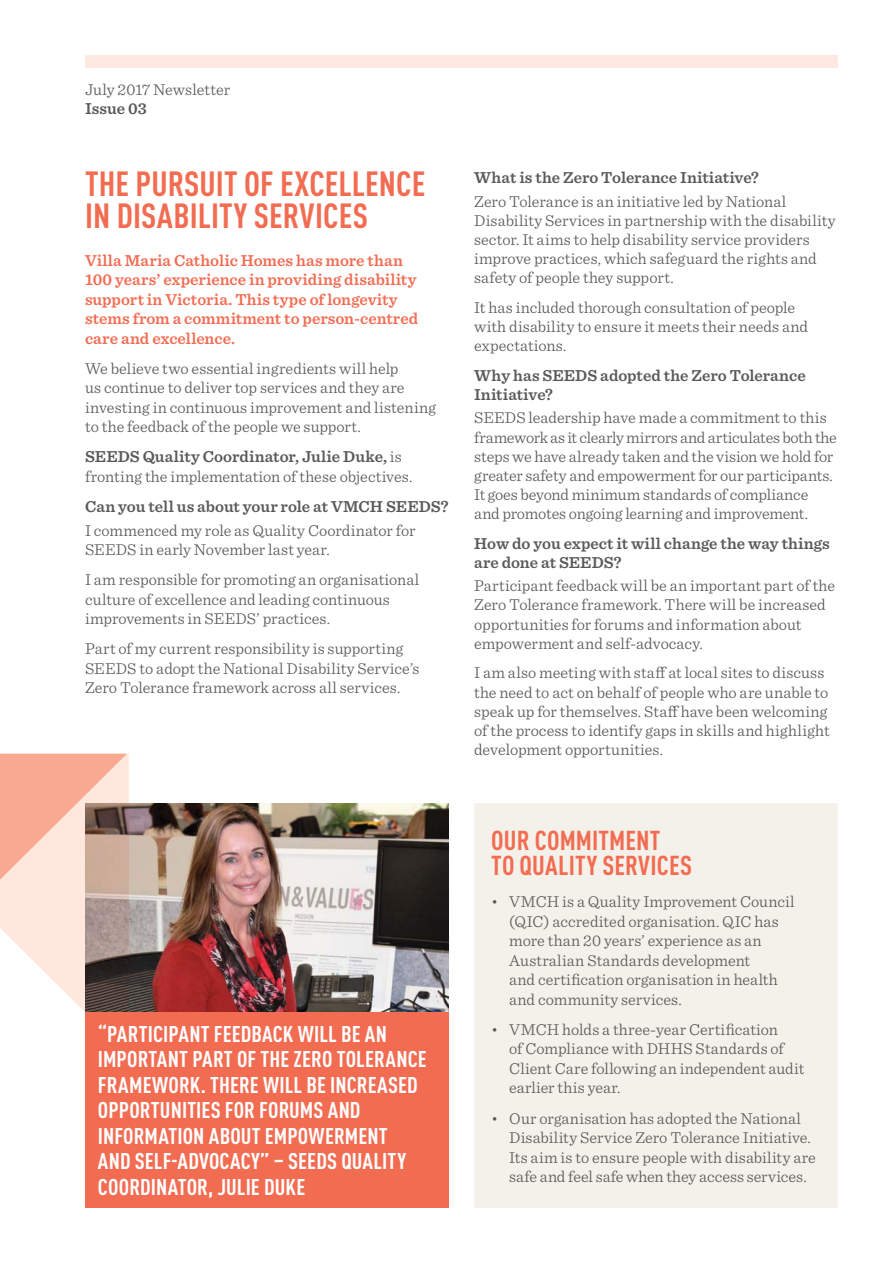
<style>
.page{position:relative;width:893px;height:1263px;background:#fff}
.page>*{position:absolute;margin:0;border:0;box-sizing:border-box;transform-origin:0 0}
.t1{font:700 condensed 34.5px/31.5px "DIN Pro";letter-spacing:.005em;color:#f26c52}
.t2{font:700 condensed 27px/25.5px "DIN Pro";letter-spacing:.005em;color:#f26c52}
.t3{font:700 condensed 22.5px/25.5px "DIN Pro";letter-spacing:.005em;color:#fff}
.t4{font:300 16.5px/19.5px "Sentinel";color:#58595b}
.t5{font:600 16.5px/19.2px "Sentinel";color:#58595b}
.t6{font:600 16.5px/19.5px "Sentinel";color:#f26c52}
.s1{font-weight:600}
</style>
<div class="page">
<img style="left:129px;top:803px;width:320px;height:209px">
<svg style="left:0;top:754px;width:129px;height:258px;background:#debcb0"></svg>
<div style="left:85px;top:1012px;width:364px;height:196px;background:#f26c52"></div>
<div style="left:474px;top:803px;width:364px;height:405px;background:#f4f1ea"></div>
<div style="left:85px;top:55px;width:753px;height:13px;background:#fde9e1"></div>
<p class="t4" style="left:85px;top:81px;width:147px">July 2017 Newsletter</p>
<p class="t5" style="left:85px;top:101px;width:63px">Issue 03</p>
<h1 class="t1" style="left:85px;top:173px;width:342px">THE PURSUIT OF EXCELLENCE<br>IN DISABILITY SERVICES</h1>
<p class="t6" style="left:85px;top:252px;width:335px">Villa Maria Catholic Homes has more than 100 years’ experience in providing disability support in Victoria. This type of longevity stems from a commitment to person-centred care and excellence.</p>
<p class="t4" style="left:85px;top:360px;width:353px">We believe two essential ingredients will help<br>us continue to deliver top services and they are investing in continuous improvement and listening to the feedback of the people we support.</p>
<p class="t4" style="left:85px;top:449px;width:329px"><span class="s1">SEEDS Quality Coordinator, Julie Duke,</span> is fronting the implementation of these objectives.</p>
<p class="t5" style="left:85px;top:498px;width:365px">Can you tell us about your role at VMCH SEEDS?</p>
<p class="t4" style="left:85px;top:522px;width:332px">I commenced my role as Quality Coordinator for<br>SEEDS in early November last year.</p>
<p class="t4" style="left:85px;top:572px;width:336px">I am responsible for promoting an organisational culture of excellence and leading continuous improvements in SEEDS’ practices.</p>
<p class="t4" style="left:85px;top:641px;width:336px">Part of my current responsibility is supporting<br>SEEDS to adopt the National Disability Service’s<br>Zero Tolerance framework across all services.</p>
<p class="t5" style="left:474px;top:170px;width:286px">What is the Zero Tolerance Initiative?</p>
<p class="t4" style="left:474px;top:193px;width:363px">Zero Tolerance is an initiative led by National Disability Services in partnership with the disability sector. It aims to help disability service providers improve practices, which safeguard the rights and safety of people they support.</p>
<p class="t4" style="left:474px;top:299px;width:335px">It has included thorough consultation of people with disability to ensure it meets their needs and expectations.</p>
<p class="t5" style="left:474px;top:367px;width:333px">Why has SEEDS adopted the Zero Tolerance<br>Initiative?</p>
<p class="t4" style="left:474px;top:410px;width:364px">SEEDS leadership have made a commitment to this framework as it clearly mirrors and articulates both the steps we have already taken and the vision we hold for greater safety and empowerment for our participants.<br>It goes beyond minimum standards of compliance and promotes ongoing learning and improvement.</p>
<p class="t5" style="left:474px;top:535px;width:357px">How do you expect it will change the way things are done at SEEDS?</p>
<p class="t4" style="left:474px;top:578px;width:362px">Participant feedback will be an important part of the Zero Tolerance framework. There will be increased opportunities for forums and information about empowerment and self-advocacy.</p>
<p class="t4" style="left:474px;top:665px;width:357px">I am also meeting with staff at local sites to discuss the need to act on behalf of people who are unable to speak up for themselves. Staff have been welcoming of the process to identify gaps in skills and highlight development opportunities.</p>
<h3 class="t3" style="left:98px;top:1024px;width:331px">“PARTICIPANT FEEDBACK WILL BE AN<br>IMPORTANT PART OF THE ZERO TOLERANCE<br>FRAMEWORK. THERE WILL BE INCREASED<br>OPPORTUNITIES FOR FORUMS AND<br>INFORMATION ABOUT EMPOWERMENT<br>AND SELF-ADVOCACY” – SEEDS QUALITY<br>COORDINATOR, JULIE DUKE</h3>
<h2 class="t2" style="left:491px;top:830px;width:202px">OUR COMMITMENT<br>TO QUALITY SERVICES</h2>
<p class="t4" style="left:509px;top:894px;width:287px;text-indent:-18px">• VMCH is a Quality Improvement Council (QIC) accredited organisation. QIC has more than 20 years’ experience as an Australian Standards development<br>and certification organisation in health and community services.</p>
<p class="t4" style="left:509px;top:1021px;width:297px;text-indent:-18px">• VMCH holds a three-year Certification<br>of Compliance with DHHS Standards of Client Care following an independent audit earlier this year.</p>
<p class="t4" style="left:509px;top:1110px;width:308px;text-indent:-18px">• Our organisation has adopted the National Disability Service Zero Tolerance Initiative.<br>Its aim is to ensure people with disability are safe and feel safe when they access services.</p>
</div>
